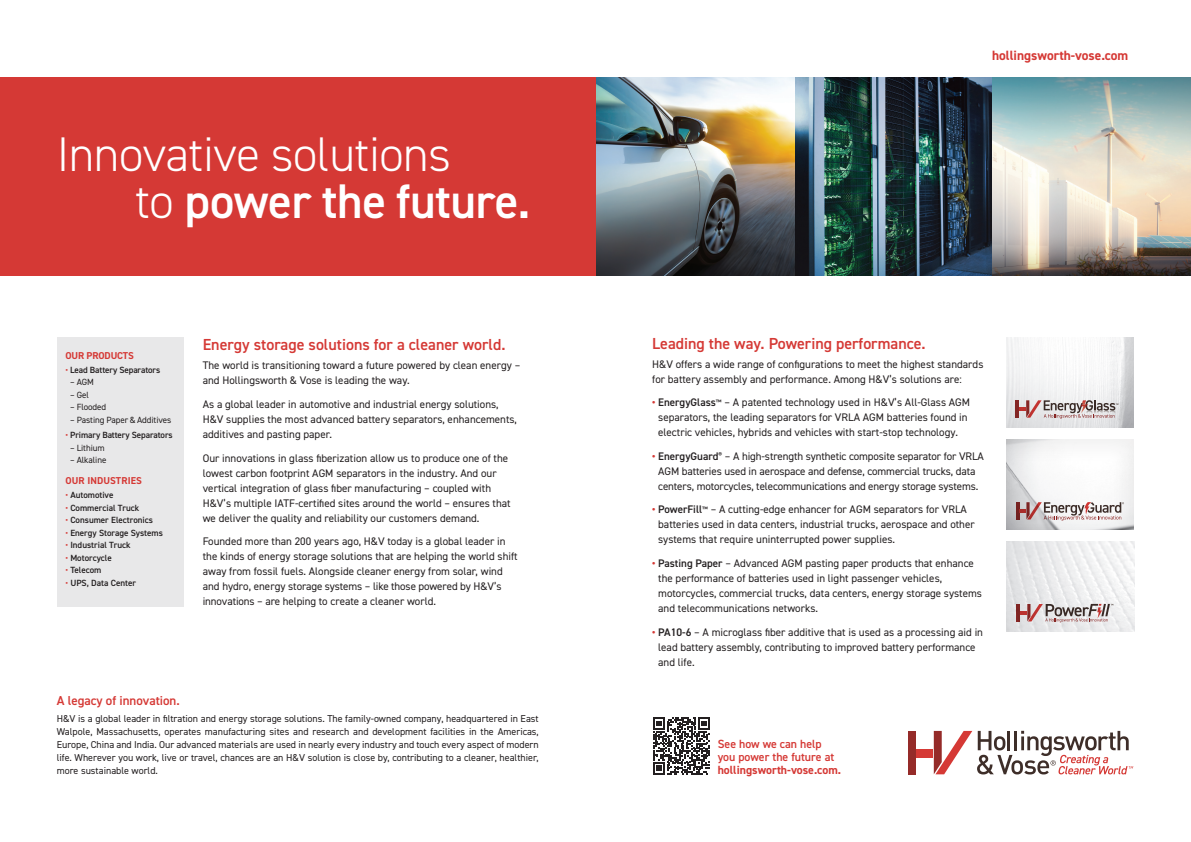
<style>
.page{position:relative;width:1191px;height:842px;background:#fff}
.page>*{position:absolute;margin:0;border:0;box-sizing:border-box;transform-origin:0 0}
.t1{font:300 48.7px/46.7px "DIN2014";letter-spacing:-.01em;color:#fff}
.t2{font:600 16px "DIN2014";color:#d53935}
.t3{font:700 13.5px "DIN2014";color:#d53935}
.t4{font:600 13px "DIN2014";color:#d53935}
.t5{font:600 11.9px/13.4px "DIN2014";color:#d53935}
.t6{font:700 11.9px "DIN2014";color:#d53935}
.t7{font:11px/15px "DIN2014";color:#231f20}
.t8{font:10px/13px "DIN2014";color:#231f20;text-align:justify}
.t9{font:700 10px "DIN2014";letter-spacing:.005em;color:#d53935}
.t10{font:600 9px "DIN2014";color:#231f20}
.t11{font:9px "DIN2014";letter-spacing:-.01em;color:#231f20}
.s1{font-weight:600}
.s2{color:#d53935}
.s3{font-weight:700;color:#d53935}
</style>
<div class="page">
<div style="left:907px;top:731px;width:8px;height:43px;background:#952b29"></div>
<div style="left:915px;top:749px;width:17px;height:8px;background:#d53935"></div>
<svg style="left:933px;top:731px;width:200px;height:43px"></svg>
<div style="left:1005px;top:439px;width:128px;height:90px;background:#231f20;opacity:.07"></div>
<hr style="left:1016px;top:502px;width:3px;height:17px;background:#952b29">
<svg style="left:1019px;top:502px;width:105px;height:19px"></svg>
<img style="left:1006px;top:542px;width:128px;height:89px">
<hr style="left:1016px;top:604px;width:4px;height:17px;background:#802523">
<svg style="left:1020px;top:604px;width:93px;height:18px;background:#bfacac"></svg>
<img style="left:1006px;top:337px;width:127px;height:90px">
<div style="left:57px;top:337px;width:126px;height:270px;background:#e8e8e9"></div>
<hr style="left:1015px;top:400px;width:4px;height:18px;background:#832624">
<svg style="left:1019px;top:400px;width:99px;height:19px;background:#c1b0b0"></svg>
<img style="left:595px;top:77px;width:596px;height:198px">
<div style="left:0;top:77px;width:595px;height:198px;background:#d53935"></div>
<svg style="left:653px;top:718px;width:57px;height:56px"></svg>
<h1 class="t1" style="left:135px;top:131px;width:396px;text-indent:-79px">Innovative solutions<br>to <span class="s1">power the future.</span></h1>
<p class="t9" style="left:65px;top:348px;width:70px">OUR PRODUCTS</p>
<p class="t10" style="left:65px;top:363px;width:96px"><span class="s2">•</span> Lead Battery Separators</p>
<p class="t11" style="left:70px;top:376px;width:25px">– AGM</p>
<p class="t11" style="left:70px;top:389px;width:20px">– Gel</p>
<p class="t11" style="left:70px;top:401px;width:38px">– Flooded</p>
<p class="t11" style="left:70px;top:414px;width:103px">– Pasting Paper &amp; Additives</p>
<p class="t10" style="left:65px;top:429px;width:109px"><span class="s2">•</span> Primary Battery Separators</p>
<p class="t11" style="left:70px;top:442px;width:36px">– Lithium</p>
<p class="t11" style="left:70px;top:454px;width:38px">– Alkaline</p>
<p class="t9" style="left:65px;top:474px;width:78px">OUR INDUSTRIES</p>
<p class="t10" style="left:65px;top:489px;width:50px"><span class="s2">•</span> Automotive</p>
<p class="t10" style="left:65px;top:502px;width:75px"><span class="s2">•</span> Commercial Truck</p>
<p class="t10" style="left:65px;top:514px;width:89px"><span class="s2">•</span> Consumer Electronics</p>
<p class="t10" style="left:65px;top:527px;width:99px"><span class="s2">•</span> Energy Storage Systems</p>
<p class="t10" style="left:65px;top:539px;width:67px"><span class="s2">•</span> Industrial Truck</p>
<p class="t10" style="left:65px;top:552px;width:48px"><span class="s2">•</span> Motorcycle</p>
<p class="t10" style="left:65px;top:564px;width:38px"><span class="s2">•</span> Telecom</p>
<p class="t10" style="left:65px;top:577px;width:72px"><span class="s2">•</span> UPS, Data Center</p>
<h2 class="t2" style="left:203px;top:334px;width:304px">Energy storage solutions for a cleaner world.</h2>
<p class="t7" style="left:203px;top:358px;width:319px">The world is transitioning toward a future powered by clean energy – and Hollingsworth &amp; Vose is leading the way.</p>
<p class="t7" style="left:203px;top:396px;width:316px">As a global leader in automotive and industrial energy solutions,<br>H&amp;V supplies the most advanced battery separators, enhancements, additives and pasting paper.</p>
<p class="t7" style="left:203px;top:450px;width:309px">Our innovations in glass fiberization allow us to produce one of the lowest carbon footprint AGM separators in the industry. And our vertical integration of glass fiber manufacturing – coupled with H&amp;V’s multiple IATF-certified sites around the world – ensures that we deliver the quality and reliability our customers demand.</p>
<p class="t7" style="left:203px;top:533px;width:316px">Founded more than 200 years ago, H&amp;V today is a global leader in the kinds of energy storage solutions that are helping the world shift away from fossil fuels. Alongside cleaner energy from solar, wind and hydro, energy storage systems – like those powered by H&amp;V’s innovations – are helping to create a cleaner world.</p>
<p class="t4" style="left:57px;top:692px;width:125px">A legacy of innovation.</p>
<p class="t8" style="left:57px;top:712px;width:483px">H&amp;V is a global leader in filtration and energy storage solutions. The family-owned company, headquartered in East Walpole, Massachusetts, operates manufacturing sites and research and development facilities in the Americas, Europe, China and India. Our advanced materials are used in nearly every industry and touch every aspect of modern life. Wherever you work, live or travel, chances are an H&amp;V solution is close by, contributing to a cleaner, healthier, more sustainable world.</p>
<p class="t3" style="left:992px;top:46px;width:138px">hollingsworth-vose.com</p>
<h2 class="t2" style="left:652px;top:333px;width:275px">Leading the way. Powering performance.</h2>
<p class="t7" style="left:652px;top:356px;width:333px">H&amp;V offers a wide range of configurations to meet the highest standards for battery assembly and performance. Among H&amp;V’s solutions are:</p>
<p class="t7" style="left:652px;top:395px;width:319px;text-align:center"><span class="s3">•</span> <span class="s1">EnergyGlass</span><sup>™</sup> – A patented technology used in H&amp;V’s All-Glass AGM separators, the leading separators for VRLA AGM batteries found in electric vehicles, hybrids and vehicles with start-stop technology.</p>
<p class="t7" style="left:652px;top:448px;width:333px;text-align:center"><span class="s3">•</span> <span class="s1">EnergyGuard</span><sup>®</sup> – A high-strength synthetic composite separator for VRLA<br>AGM batteries used in aerospace and defense, commercial trucks, data centers, motorcycles, telecommunications and energy storage systems.</p>
<p class="t7" style="left:658px;top:502px;width:318px;text-indent:-6px"><span class="s3">•</span> <span class="s1">PowerFill</span><sup>™</sup> – A cutting-edge enhancer for AGM separators for VRLA batteries used in data centers, industrial trucks, aerospace and other systems that require uninterrupted power supplies.</p>
<p class="t7" style="left:658px;top:555px;width:325px;text-indent:-6px"><span class="s3">•</span> <span class="s1">Pasting Paper</span> – Advanced AGM pasting paper products that enhance the performance of batteries used in light passenger vehicles, motorcycles, commercial trucks, data centers, energy storage systems and telecommunications networks.</p>
<p class="t7" style="left:658px;top:624px;width:326px;text-indent:-6px"><span class="s3">•</span> <span class="s1">PA10-6</span> – A microglass fiber additive that is used as a processing aid in lead battery assembly, contributing to improved battery performance and life.</p>
<p class="t5" style="left:717px;top:736px;width:118px">See how we can help you power the future at</p>
<p class="t6" style="left:717px;top:762px;width:125px">hollingsworth-vose.com.</p>
</div>
